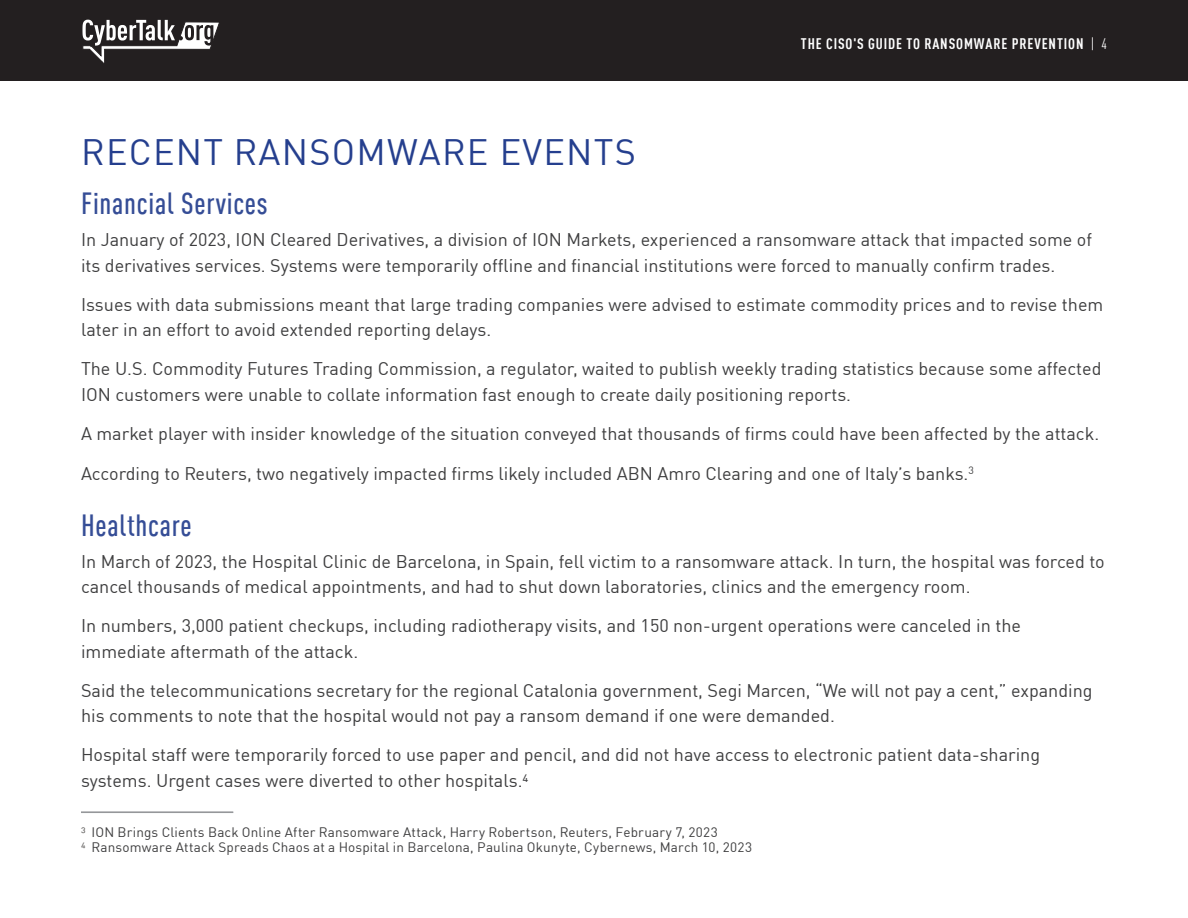
<style>
.page{position:relative;width:1188px;height:918px;background:#fff}
.page>*{position:absolute;margin:0;border:0;box-sizing:border-box;transform-origin:0 0}
.t1{font:36px "DIN Pro";letter-spacing:.035em;color:#253f8e}
.t2{font:500 condensed 30px "DIN Pro";letter-spacing:.025em;color:#354d96}
.t3{font:18px/25.5px "DIN Pro";color:#3e3e3f}
.t4{font:700 condensed 15px "DIN Pro";letter-spacing:.06em;color:#fff}
.Footnotes{font:13.5px/14.4px "DIN Pro";letter-spacing:.01em;color:#3e3e3f}
.s1{font-weight:400}
.s2{color:#5e5c5b}
</style>
<div class="page">
<div style="left:0;top:0;width:1188px;height:81px;background:#231f20"></div>
<svg style="left:82px;top:20px;width:137px;height:43px"></svg>
<hr style="left:81px;top:812px;width:152px;height:1px;background:#939598">
<p class="t4" style="left:801px;top:32px;width:308px">THE CISO'S GUIDE TO RANSOMWARE PREVENTION <span class="s1">| 4</span></p>
<p class="t1" style="left:81px;top:125px;width:556px">RECENT RANSOMWARE EVENTS</p>
<p class="t2" style="left:81px;top:182px;width:188px">Financial Services</p>
<p class="t3" style="left:81px;top:226px;width:1013px">In January of 2023, ION Cleared Derivatives, a division of ION Markets, experienced a ransomware attack that impacted some of its derivatives services. Systems were temporarily offline and financial institutions were forced to manually confirm trades.</p>
<p class="t3" style="left:81px;top:290px;width:1024px">Issues with data submissions meant that large trading companies were advised to estimate commodity prices and to revise them later in an effort to avoid extended reporting delays.</p>
<p class="t3" style="left:81px;top:355px;width:1022px">The U.S. Commodity Futures Trading Commission, a regulator, waited to publish weekly trading statistics because some affected<br>ION customers were unable to collate information fast enough to create daily positioning reports.</p>
<p class="t3" style="left:81px;top:419px;width:1020px">A market player with insider knowledge of the situation conveyed that thousands of firms could have been affected by the attack.</p>
<p class="t3" style="left:81px;top:460px;width:894px">According to Reuters, two negatively impacted firms likely included ABN Amro Clearing and one of Italy’s banks.<sup>3</sup></p>
<p class="t2" style="left:81px;top:504px;width:112px">Healthcare</p>
<p class="t3" style="left:81px;top:548px;width:1025px">In March of 2023, the Hospital Clinic de Barcelona, in Spain, fell victim to a ransomware attack. In turn, the hospital was forced to cancel thousands of medical appointments, and had to shut down laboratories, clinics and the emergency room.</p>
<p class="t3" style="left:81px;top:612px;width:941px">In numbers, 3,000 patient checkups, including radiotherapy visits, and 150 non-urgent operations were canceled in the immediate aftermath of the attack.</p>
<p class="t3" style="left:81px;top:677px;width:1013px">Said the telecommunications secretary for the regional Catalonia government, Segi Marcen, “We will not pay a cent,” expanding his comments to note that the hospital would not pay a ransom demand if one were demanded.</p>
<p class="t3" style="left:81px;top:741px;width:961px">Hospital staff were temporarily forced to use paper and pencil, and did not have access to electronic patient data-sharing systems. Urgent cases were diverted to other hospitals.4</p>
<p class="Footnotes" style="left:81px;top:824px;width:673px"><span class="s2">3</span> ION Brings Clients Back Online After Ransomware Attack, Harry Robertson, Reuters, February 7, 2023<br><span class="s2">4</span> Ransomware Attack Spreads Chaos at a Hospital in Barcelona, Paulina Okunyte, Cybernews, March 10, 2023</p>
</div>
